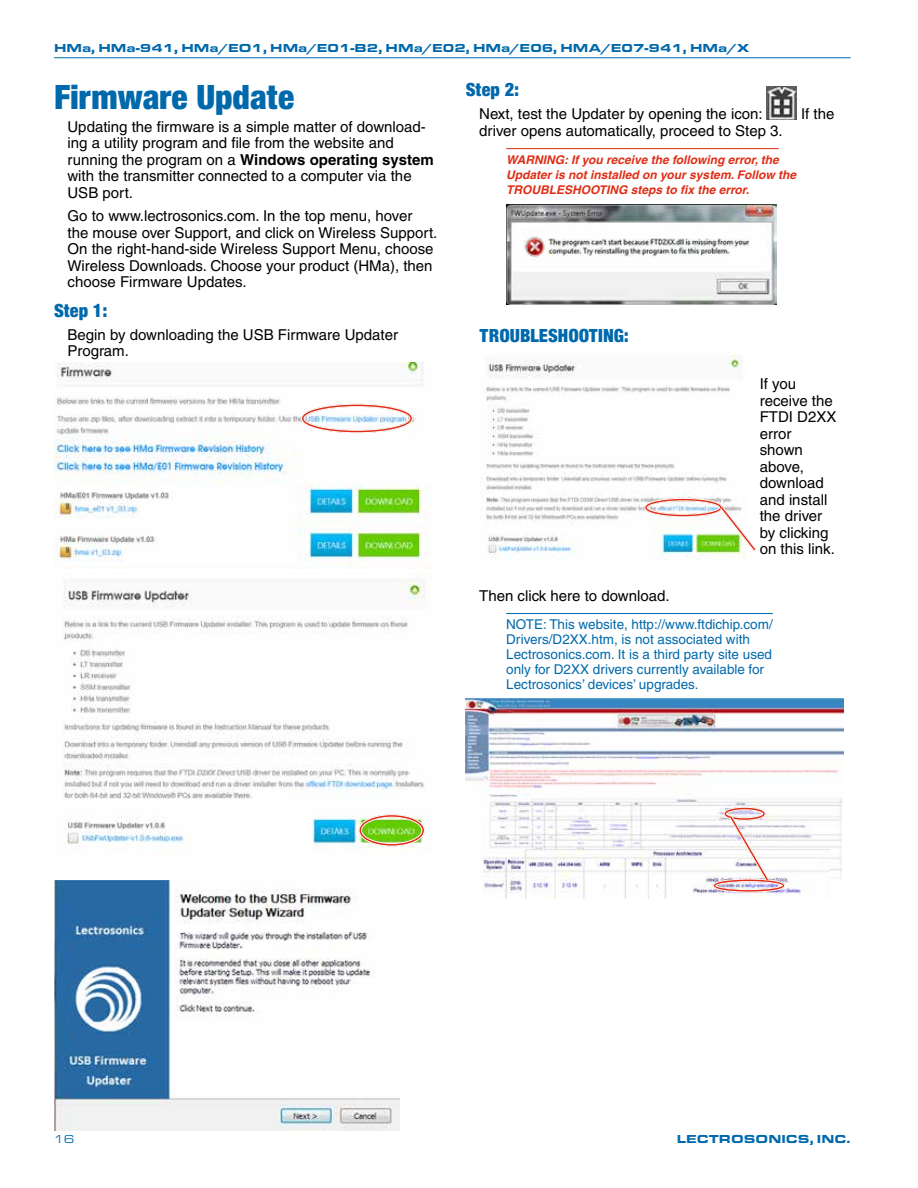
<style>
.page{position:relative;width:918px;height:1188px;background:#fff}
.page>*{position:absolute;margin:0;border:0;box-sizing:border-box;transform-origin:0 0}
.t1{font:900 condensed 36px "Sans";color:#0069ac}
.t2{font:900 condensed 19.5px "Sans";color:#0069ac}
.t3{font:15px/16.5px "Helvetica";color:#000}
.t4{font:13.5px/15px "Helvetica";color:#0069ac}
.t5{font:italic 700 12px/15px "Helvetica";color:#df2e16}
.t6{font:900 12px "Eurostile Extended";color:#0069ac}
.t7{font:12px "Eurostile Extended";color:#0069ac}
.s1{font-weight:700}
</style>
<div class="page">
<hr style="left:54px;top:57px;width:796px;height:1px;background:#0069ac">
<img style="left:54px;top:363px;width:376px;height:205px">
<div style="left:301px;top:404px;width:112px;height:29px;border:3px solid #df2e16;border-radius:50%"></div>
<div style="left:301px;top:404px;width:112px;height:29px;border:1px solid #fff;border-radius:50%"></div>
<div style="left:304px;top:406px;width:106px;height:25px;border:1px solid #fff;border-radius:50%"></div>
<img style="left:63px;top:573px;width:369px;height:277px">
<div style="left:359px;top:814px;width:66px;height:32px;border:3px solid #df2e16;border-radius:50%"></div>
<div style="left:359px;top:814px;width:66px;height:32px;border:1px solid #fff;border-radius:50%"></div>
<div style="left:361px;top:817px;width:61px;height:27px;border:1px solid #fff;border-radius:50%"></div>
<img style="left:54px;top:880px;width:346px;height:250px">
<hr style="left:506px;top:148px;width:273px;height:1px;background:#df2e16">
<hr style="left:506px;top:613px;width:267px;height:1px;background:#0069ac">
<img style="left:766px;top:87px;width:31px;height:32px">
<img style="left:506px;top:205px;width:270px;height:100px">
<img style="left:481px;top:354px;width:265px;height:205px">
<div style="left:644px;top:498px;width:78px;height:19px;border:3px solid #df2e16;border-radius:50%"></div>
<div style="left:644px;top:498px;width:78px;height:19px;border:1px solid #fff;border-radius:50%"></div>
<div style="left:647px;top:501px;width:73px;height:14px;border:1px solid #fff;border-radius:50%"></div>
<img style="left:466px;top:699px;width:378px;height:179px">
<img style="left:484px;top:850px;width:345px;height:49px">
<div style="left:724px;top:807px;width:42px;height:14px;border:3px solid #df2e16;border-radius:50%"></div>
<div style="left:724px;top:807px;width:42px;height:14px;border:1px solid #fff;border-radius:50%"></div>
<div style="left:726px;top:810px;width:37px;height:8px;border:1px solid #fff;border-radius:50%"></div>
<div style="left:713px;top:879px;width:72px;height:13px;border:3px solid #df2e16;border-radius:50%"></div>
<div style="left:713px;top:879px;width:72px;height:13px;border:1px solid #fff;border-radius:50%"></div>
<div style="left:716px;top:881px;width:66px;height:9px;border:1px solid #fff;border-radius:50%"></div>
<svg style="left:727px;top:813px;width:44px;height:71px"></svg>
<svg style="left:717px;top:503px;width:39px;height:51px"></svg>
<p class="t6" style="left:54px;top:41px;width:697px">HMa, HMa-941, HMa/EO1, HMa/E01-B2, HMa/E02, HMa/E06, HMA/E07-941, HMa/X</p>
<h1 class="t1" style="left:54px;top:75px;width:242px">Firmware Update</h1>
<p class="t3" style="left:68px;top:118px;width:368px">Updating the firmware is a simple matter of download&shy;ing a utility program and file from the website and running the program on a <span class="s1">Windows operating system </span>with the transmitter connected to a computer via the USB port.</p>
<p class="t3" style="left:68px;top:208px;width:371px">Go to www.lectrosonics.com. In the top menu, hover<br>the mouse over Support, and click on Wireless Support.<br>On the right-hand-side Wireless Support Menu, choose Wireless Downloads. Choose your product (HMa), then choose Firmware Updates.</p>
<h2 class="t2" style="left:54px;top:298px;width:55px">Step 1:</h2>
<p class="t3" style="left:68px;top:326px;width:332px">Begin by downloading the USB Firmware Updater<br>Program.</p>
<h2 class="t2" style="left:466px;top:78px;width:55px">Step 2:</h2>
<p class="t3" style="left:479px;top:106px;width:285px">Next, test the Updater by opening the icon:</p>
<p class="t3" style="left:801px;top:106px;width:35px">If the</p>
<p class="t3" style="left:479px;top:122px;width:305px">driver opens automatically, proceed to Step 3.</p>
<p class="t5" style="left:506px;top:153px;width:291px">WARNING: If you receive the following error, the<br>Updater is not installed on your system. Follow the<br>TROUBLESHOOTING steps to fix the error.</p>
<h2 class="t2" style="left:479px;top:324px;width:151px">TROUBLESHOOTING:</h2>
<p class="t3" style="left:760px;top:376px;width:78px">If you receive the<br>FTDI D2XX error shown above, download and install the driver by clicking on this link.</p>
<p class="t3" style="left:479px;top:587px;width:192px">Then click here to download.</p>
<p class="t4" style="left:506px;top:617px;width:268px">NOTE: This website, http://www.ftdichip.com/ Drivers/D2XX.htm, is not associated with Lectrosonics.com. It is a third party site used only for D2XX drivers currently available for Lectrosonics’ devices’ upgrades.</p>
<p class="t7" style="left:54px;top:1133px;width:22px">16</p>
<p class="t6" style="left:677px;top:1132px;width:175px">LECTROSONICS, INC.</p>
</div>
